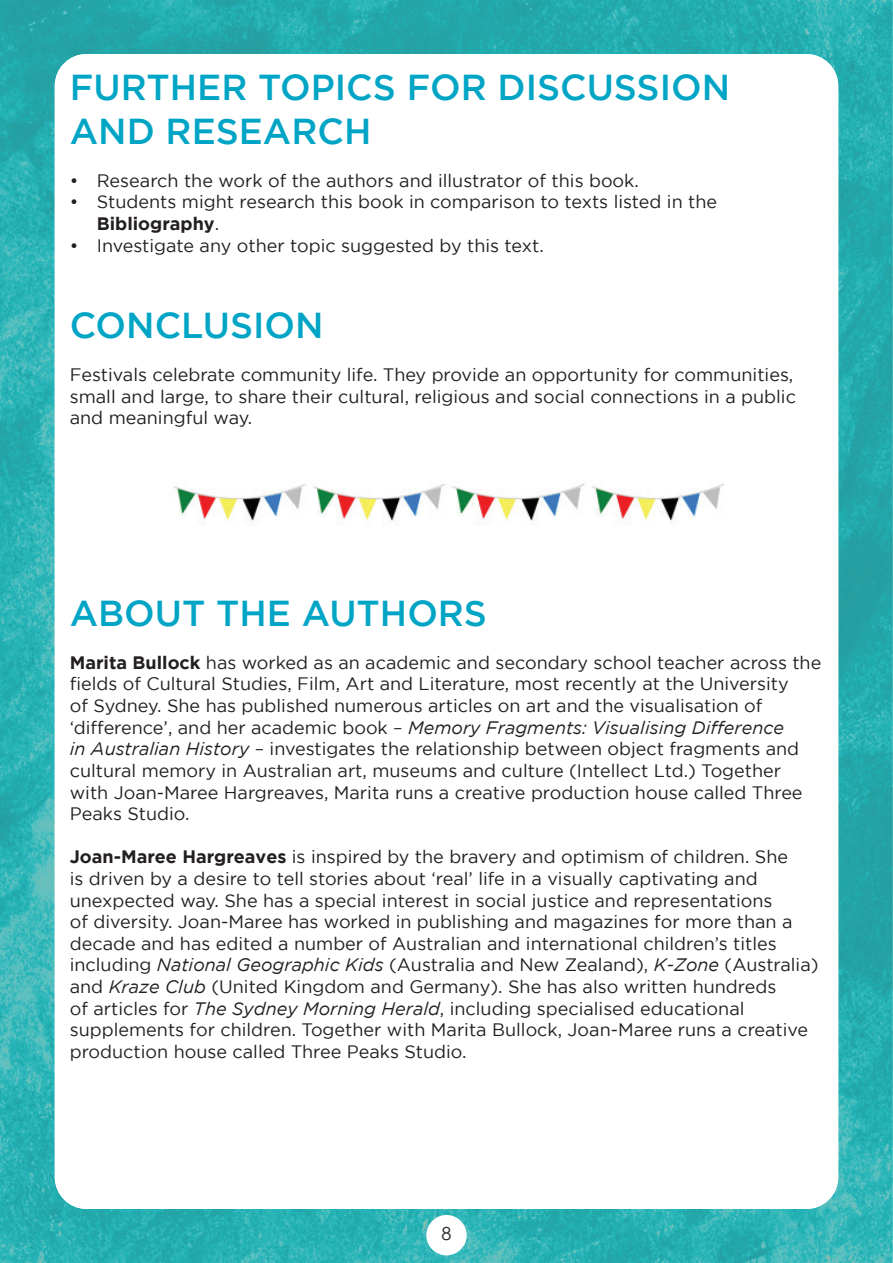
<style>
.page{position:relative;width:893px;height:1263px;background:#fff}
.page>*{position:absolute;margin:0;border:0;box-sizing:border-box;transform-origin:0 0}
.t1{font:500 36px/43.2px "Gotham";color:#00a5c5}
.t2{font:18px/21.6px "Gotham";color:#231f20}
.t3{font:18px "Century Gothic";color:#231f20}
.s1{font-weight:700}
.s2{font-style:italic}
</style>
<div class="page">
<img style="left:0;top:0;width:893px;height:1263px">
<div style="left:55px;top:54px;width:783px;height:1155px;background:#fff;border-radius:32px"></div>
<div style="left:426px;top:1215px;width:41px;height:40px;background:#fff;border-radius:50%"></div>
<img style="left:173px;top:484px;width:551px;height:41px">
<h1 class="t1" style="left:70px;top:65px;width:662px">FURTHER TOPICS FOR DISCUSSION<br>AND RESEARCH</h1>
<p class="t2" style="left:70px;top:169px;width:571px">• Research the work of the authors and illustrator of this book.</p>
<p class="t2" style="left:97px;top:191px;width:622px;text-indent:-27px">• Students might research this book in comparison to texts listed in the<br><span class="s1">Bibliography</span>.</p>
<p class="t2" style="left:70px;top:234px;width:475px">• Investigate any other topic suggested by this text.</p>
<h1 class="t1" style="left:70px;top:303px;width:255px">CONCLUSION</h1>
<p class="t2" style="left:70px;top:364px;width:728px">Festivals celebrate community life. They provide an opportunity for communities, small and large, to share their cultural, religious and social connections in a public and meaningful way.</p>
<h1 class="t1" style="left:70px;top:590px;width:419px">ABOUT THE AUTHORS</h1>
<p class="t2" style="left:70px;top:651px;width:753px"><span class="s1">Marita Bullock</span> has worked as an academic and secondary school teacher across the fields of Cultural Studies, Film, Art and Literature, most recently at the University<br>of Sydney. She has published numerous articles on art and the visualisation of ‘difference’, and her academic book – <span class="s2">Memory Fragments: Visualising Difference<br>in Australian History</span> – investigates the relationship between object fragments and cultural memory in Australian art, museums and culture (Intellect Ltd.) Together with Joan-Maree Hargreaves, Marita runs a creative production house called Three Peaks Studio.</p>
<p class="t2" style="left:70px;top:846px;width:750px"><span class="s1">Joan-Maree Hargreaves</span> is inspired by the bravery and optimism of children. She<br>is driven by a desire to tell stories about ‘real’ life in a visually captivating and unexpected way. She has a special interest in social justice and representations<br>of diversity. Joan-Maree has worked in publishing and magazines for more than a decade and has edited a number of Australian and international children’s titles including <span class="s2">National Geographic Kids</span> (Australia and New Zealand), <span class="s2">K-Zone</span> (Australia) and <span class="s2">Kraze Club</span> (United Kingdom and Germany). She has also written hundreds<br>of articles for <span class="s2">The Sydney Morning Herald</span>, including specialised educational supplements for children. Together with Marita Bullock, Joan-Maree runs a creative production house called Three Peaks Studio.</p>
<p class="t3" style="left:441px;top:1221px;width:11px">8</p>
</div>
